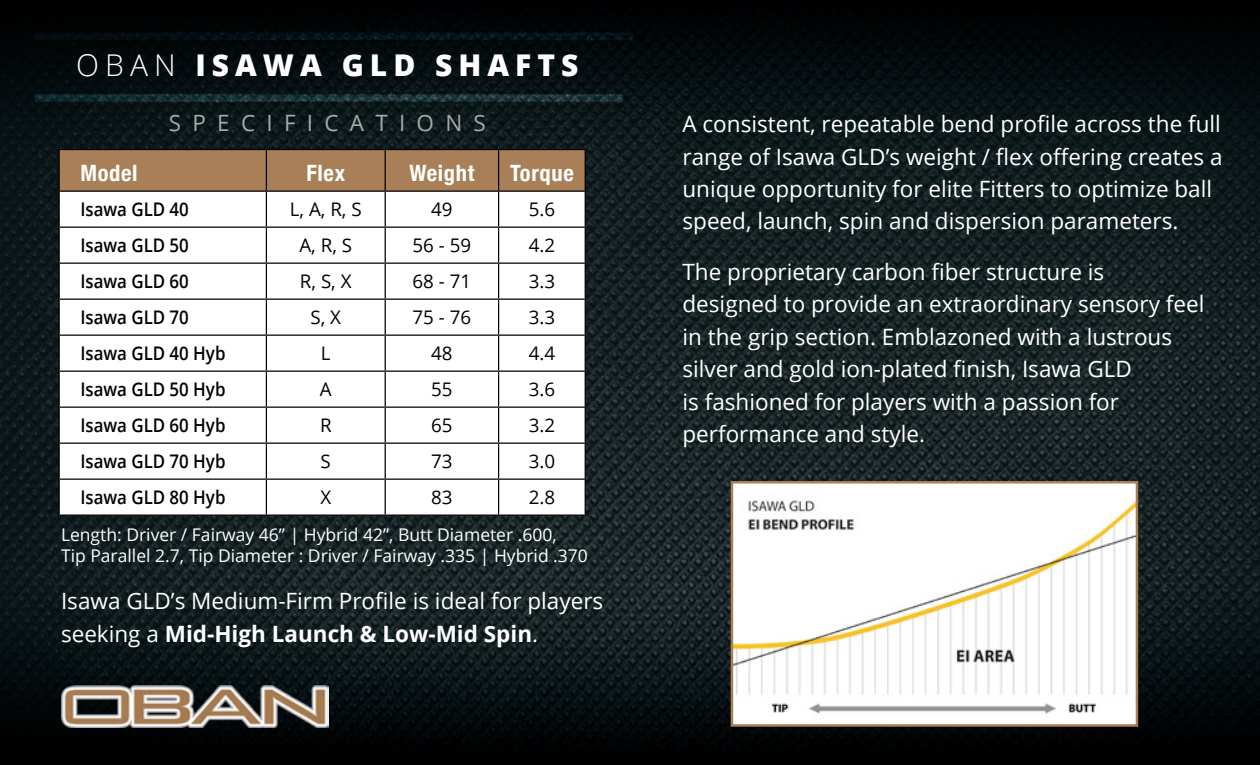
<style>
.page{position:relative;width:1260px;height:765px;background:#fff}
.page>*{position:absolute;margin:0;border:0;box-sizing:border-box;transform-origin:0 0}
.t1{font:800 30px "Open Sans";letter-spacing:.2em;color:#fff}
.t2{font:22.5px/32.5px "Open Sans";color:#fff}
.t3{font:700 condensed 22.5px "Helvetica Neue";letter-spacing:.03em;color:#fff}
.t4{font:22.5px "Open Sans";letter-spacing:.5em;color:#a7a9ac}
.t5{font:600 18.75px "Open Sans";color:#000;scale:.9 1}
.t6{font:18.75px "Open Sans";color:#000}
.t7{font:17.5px/21px "Open Sans";color:#fff}
.s1{font-weight:300}
.s2{font-weight:700}
</style>
<div class="page">
<img style="left:0;top:0;width:1260px;height:765px">
<div style="left:60px;top:150px;width:525px;height:41px;background:#a87f56"></div>
<svg style="left:60px;top:192px;width:525px;height:323px"></svg>
<hr style="left:58px;top:149px;width:208px;height:1px;background:#000">
<hr style="left:58px;top:150px;width:2px;height:41px;background:#000">
<hr style="left:266px;top:149px;width:119px;height:1px;background:#000">
<hr style="left:266px;top:150px;width:1px;height:41px;background:#000">
<hr style="left:385px;top:149px;width:114px;height:1px;background:#000">
<hr style="left:385px;top:150px;width:1px;height:41px;background:#000">
<hr style="left:499px;top:149px;width:87px;height:1px;background:#000">
<hr style="left:498px;top:150px;width:1px;height:41px;background:#000">
<hr style="left:585px;top:150px;width:1px;height:41px;background:#000">
<hr style="left:58px;top:191px;width:208px;height:1px;background:#000">
<hr style="left:58px;top:192px;width:2px;height:35px;background:#000">
<hr style="left:266px;top:191px;width:119px;height:1px;background:#000">
<hr style="left:266px;top:192px;width:1px;height:35px;background:#000">
<hr style="left:385px;top:191px;width:114px;height:1px;background:#000">
<hr style="left:385px;top:192px;width:1px;height:35px;background:#000">
<hr style="left:499px;top:191px;width:87px;height:1px;background:#000">
<hr style="left:498px;top:192px;width:1px;height:35px;background:#000">
<hr style="left:585px;top:192px;width:1px;height:35px;background:#000">
<hr style="left:58px;top:227px;width:208px;height:1px;background:#000">
<hr style="left:58px;top:228px;width:2px;height:35px;background:#000">
<hr style="left:266px;top:227px;width:119px;height:1px;background:#000">
<hr style="left:266px;top:228px;width:1px;height:35px;background:#000">
<hr style="left:385px;top:227px;width:114px;height:1px;background:#000">
<hr style="left:385px;top:228px;width:1px;height:35px;background:#000">
<hr style="left:499px;top:227px;width:87px;height:1px;background:#000">
<hr style="left:498px;top:228px;width:1px;height:35px;background:#000">
<hr style="left:585px;top:228px;width:1px;height:35px;background:#000">
<hr style="left:585px;top:264px;width:1px;height:35px;background:#000">
<hr style="left:58px;top:335px;width:208px;height:1px;background:#000">
<hr style="left:58px;top:336px;width:2px;height:35px;background:#000">
<hr style="left:266px;top:336px;width:1px;height:35px;background:#000">
<hr style="left:58px;top:371px;width:208px;height:1px;background:#000">
<hr style="left:58px;top:372px;width:2px;height:35px;background:#000">
<hr style="left:266px;top:372px;width:1px;height:35px;background:#000">
<hr style="left:58px;top:263px;width:208px;height:1px;background:#000">
<hr style="left:58px;top:264px;width:2px;height:35px;background:#000">
<hr style="left:266px;top:263px;width:119px;height:1px;background:#000">
<hr style="left:266px;top:264px;width:1px;height:35px;background:#000">
<hr style="left:385px;top:263px;width:114px;height:1px;background:#000">
<hr style="left:385px;top:264px;width:1px;height:35px;background:#000">
<hr style="left:499px;top:263px;width:87px;height:1px;background:#000">
<hr style="left:498px;top:264px;width:1px;height:35px;background:#000">
<hr style="left:58px;top:407px;width:208px;height:1px;background:#000">
<hr style="left:58px;top:408px;width:2px;height:35px;background:#000">
<hr style="left:266px;top:408px;width:1px;height:35px;background:#000">
<hr style="left:58px;top:299px;width:208px;height:1px;background:#000">
<hr style="left:58px;top:300px;width:2px;height:35px;background:#000">
<hr style="left:266px;top:299px;width:119px;height:1px;background:#000">
<hr style="left:266px;top:300px;width:1px;height:35px;background:#000">
<hr style="left:385px;top:299px;width:114px;height:1px;background:#000">
<hr style="left:385px;top:300px;width:1px;height:35px;background:#000">
<hr style="left:499px;top:299px;width:87px;height:1px;background:#000">
<hr style="left:498px;top:300px;width:1px;height:35px;background:#000">
<hr style="left:585px;top:300px;width:1px;height:35px;background:#000">
<hr style="left:266px;top:335px;width:119px;height:1px;background:#000">
<hr style="left:385px;top:335px;width:114px;height:1px;background:#000">
<hr style="left:385px;top:336px;width:1px;height:35px;background:#000">
<hr style="left:499px;top:335px;width:87px;height:1px;background:#000">
<hr style="left:498px;top:336px;width:1px;height:35px;background:#000">
<hr style="left:585px;top:336px;width:1px;height:35px;background:#000">
<hr style="left:266px;top:371px;width:119px;height:1px;background:#000">
<hr style="left:385px;top:371px;width:114px;height:1px;background:#000">
<hr style="left:385px;top:372px;width:1px;height:35px;background:#000">
<hr style="left:499px;top:371px;width:87px;height:1px;background:#000">
<hr style="left:498px;top:372px;width:1px;height:35px;background:#000">
<hr style="left:585px;top:372px;width:1px;height:35px;background:#000">
<hr style="left:266px;top:407px;width:119px;height:1px;background:#000">
<hr style="left:385px;top:407px;width:114px;height:1px;background:#000">
<hr style="left:385px;top:408px;width:1px;height:35px;background:#000">
<hr style="left:499px;top:407px;width:87px;height:1px;background:#000">
<hr style="left:498px;top:408px;width:1px;height:35px;background:#000">
<hr style="left:585px;top:408px;width:1px;height:35px;background:#000">
<hr style="left:58px;top:443px;width:208px;height:1px;background:#000">
<hr style="left:58px;top:444px;width:2px;height:35px;background:#000">
<hr style="left:266px;top:443px;width:119px;height:1px;background:#000">
<hr style="left:266px;top:444px;width:1px;height:35px;background:#000">
<hr style="left:385px;top:443px;width:114px;height:1px;background:#000">
<hr style="left:385px;top:444px;width:1px;height:35px;background:#000">
<hr style="left:499px;top:443px;width:87px;height:1px;background:#000">
<hr style="left:498px;top:444px;width:1px;height:35px;background:#000">
<hr style="left:585px;top:444px;width:1px;height:35px;background:#000">
<hr style="left:58px;top:479px;width:208px;height:1px;background:#000">
<hr style="left:58px;top:480px;width:2px;height:35px;background:#000">
<hr style="left:266px;top:479px;width:119px;height:1px;background:#000">
<hr style="left:266px;top:480px;width:1px;height:35px;background:#000">
<hr style="left:385px;top:479px;width:114px;height:1px;background:#000">
<hr style="left:385px;top:480px;width:1px;height:35px;background:#000">
<hr style="left:499px;top:479px;width:87px;height:1px;background:#000">
<hr style="left:498px;top:480px;width:1px;height:35px;background:#000">
<hr style="left:585px;top:480px;width:1px;height:35px;background:#000">
<hr style="left:58px;top:515px;width:208px;height:1px;background:#000">
<hr style="left:266px;top:515px;width:119px;height:1px;background:#000">
<hr style="left:385px;top:515px;width:114px;height:1px;background:#000">
<hr style="left:499px;top:515px;width:87px;height:1px;background:#000">
<svg style="left:35px;top:94px;width:588px;height:8px;background:#193136"></svg>
<svg style="left:34px;top:32px;width:599px;height:8px;background:#040f15"></svg>
<img style="left:61px;top:685px;width:268px;height:43px">
<img style="left:734px;top:484px;width:401px;height:240px">
<div style="left:731px;top:481px;width:407px;height:246px;border:2px solid #a87f56"></div>
<h1 class="t1" style="left:76px;top:42px;width:504px"><span class="s1">OBAN</span> ISAWA GLD SHAFTS</h1>
<p class="t4" style="left:169px;top:107px;width:319px">SPECIFICATIONS</p>
<p class="t2" style="left:682px;top:107px;width:542px">A consistent, repeatable bend profile across the full range of Isawa GLD’s weight / flex offering creates a unique opportunity for elite Fitters to optimize ball speed, launch, spin and dispersion parameters.</p>
<p class="t2" style="left:682px;top:255px;width:524px">The proprietary carbon fiber structure is designed to provide an extraordinary sensory feel in the grip section. Emblazoned with a lustrous silver and gold ion-plated finish, Isawa GLD<br>is fashioned for players with a passion for performance and style.</p>
<p class="t3" style="left:80px;top:154px;width:59px">Model</p>
<p class="t3" style="left:306px;top:154px;width:40px">Flex</p>
<p class="t3" style="left:409px;top:154px;width:67px">Weight</p>
<p class="t3" style="left:510px;top:154px;width:65px">Torque</p>
<p class="t5" style="left:80px;top:197px;width:122px">Isawa GLD 40</p>
<p class="t6" style="left:290px;top:197px;width:73px">L, A, R, S</p>
<p class="t6" style="left:431px;top:197px;width:23px">49</p>
<p class="t6" style="left:529px;top:197px;width:28px">5.6</p>
<p class="t5" style="left:80px;top:233px;width:122px">Isawa GLD 50</p>
<p class="t6" style="left:299px;top:233px;width:54px">A, R, S</p>
<p class="t6" style="left:413px;top:233px;width:60px">56 - 59</p>
<p class="t6" style="left:529px;top:233px;width:28px">4.2</p>
<p class="t5" style="left:80px;top:269px;width:122px">Isawa GLD 60</p>
<p class="t6" style="left:300px;top:269px;width:53px">R, S, X</p>
<p class="t6" style="left:413px;top:269px;width:60px">68 - 71</p>
<p class="t6" style="left:529px;top:269px;width:28px">3.3</p>
<p class="t5" style="left:80px;top:305px;width:122px">Isawa GLD 70</p>
<p class="t6" style="left:311px;top:305px;width:32px">S, X</p>
<p class="t6" style="left:413px;top:305px;width:60px">75 - 76</p>
<p class="t6" style="left:529px;top:305px;width:28px">3.3</p>
<p class="t5" style="left:80px;top:341px;width:163px">Isawa GLD 40 Hyb</p>
<p class="t6" style="left:321px;top:341px;width:11px">L</p>
<p class="t6" style="left:431px;top:341px;width:23px">48</p>
<p class="t6" style="left:529px;top:341px;width:28px">4.4</p>
<p class="t5" style="left:80px;top:377px;width:163px">Isawa GLD 50 Hyb</p>
<p class="t6" style="left:320px;top:377px;width:13px">A</p>
<p class="t6" style="left:431px;top:377px;width:23px">55</p>
<p class="t6" style="left:529px;top:377px;width:28px">3.6</p>
<p class="t5" style="left:80px;top:413px;width:163px">Isawa GLD 60 Hyb</p>
<p class="t6" style="left:320px;top:413px;width:13px">R</p>
<p class="t6" style="left:431px;top:413px;width:23px">65</p>
<p class="t6" style="left:529px;top:413px;width:28px">3.2</p>
<p class="t5" style="left:80px;top:449px;width:163px">Isawa GLD 70 Hyb</p>
<p class="t6" style="left:321px;top:449px;width:12px">S</p>
<p class="t6" style="left:431px;top:449px;width:23px">73</p>
<p class="t6" style="left:529px;top:449px;width:28px">3.0</p>
<p class="t5" style="left:80px;top:485px;width:163px">Isawa GLD 80 Hyb</p>
<p class="t6" style="left:320px;top:485px;width:12px">X</p>
<p class="t6" style="left:431px;top:485px;width:23px">83</p>
<p class="t6" style="left:529px;top:485px;width:28px">2.8</p>
<p class="t7" style="left:61px;top:524px;width:528px">Length: Driver / Fairway 46” | Hybrid 42”, Butt Diameter .600,<br>Tip Parallel 2.7, Tip Diameter : Driver / Fairway .335 | Hybrid .370</p>
<p class="t2" style="left:61px;top:584px;width:544px">Isawa GLD’s Medium-Firm Profile is ideal for players seeking a <span class="s2">Mid-High Launch &amp; Low-Mid Spin</span>.</p>
</div>
